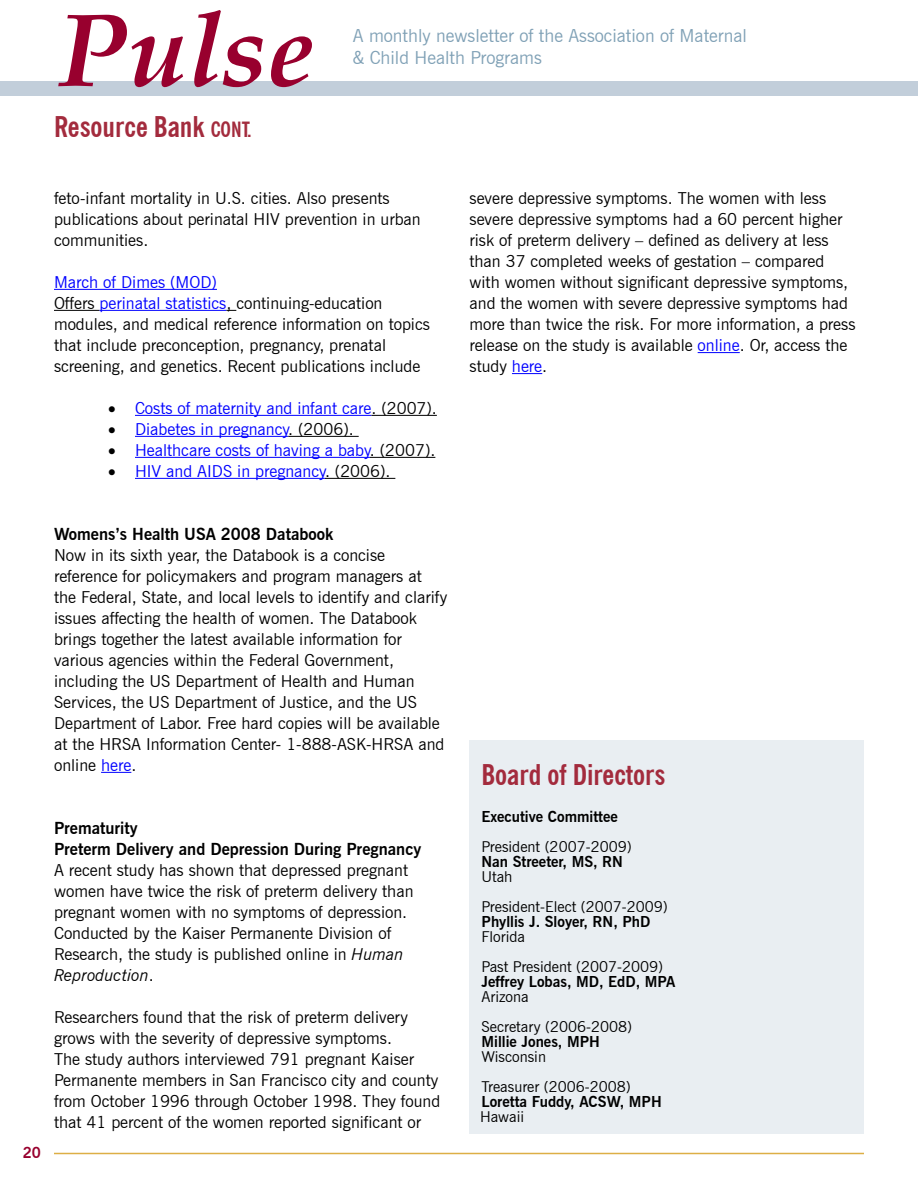
<style>
.page{position:relative;width:918px;height:1188px;background:#fff}
.page>*{position:absolute;margin:0;border:0;box-sizing:border-box;transform-origin:0 0}
.t1{font:italic 700 103.95px "Book Antiqua";color:#98002e}
.t2{font:700 condensed 28.5px "News Gothic BT";color:#a32b3d}
.t3{font:18px/21.6px "News Gothic BT";color:#80a1b6}
.t4{font:16.5px/21px "News Gothic BT";color:#000}
.t5{font:16.5px "News Gothic BT";color:#00f}
.t6{font:700 16.5px/21px "News Gothic BT";color:#000}
.t7{font:15px/30px "News Gothic BT";color:#000}
.t8{font:700 15px "News Gothic BT";color:#000}
.t9{font:700 15px "News Gothic BT";color:#98002e}
.s1{font-size:21px}
.s2{color:#00f}
.s3{color:#000}
.s4{font-style:italic}
</style>
<div class="page">
<div style="left:0;top:81px;width:918px;height:15px;background:#c2ceda"></div>
<hr style="left:54px;top:1153px;width:810px;height:1px;background:#ddaf45">
<hr style="left:54px;top:289px;width:163px;height:1px;background:#00f">
<hr style="left:54px;top:310px;width:46px;height:1px;background:#000">
<hr style="left:100px;top:310px;width:126px;height:1px;background:#00f">
<hr style="left:135px;top:415px;width:236px;height:1px;background:#00f">
<hr style="left:371px;top:415px;width:66px;height:1px;background:#000">
<hr style="left:135px;top:436px;width:153px;height:1px;background:#00f">
<hr style="left:288px;top:436px;width:71px;height:1px;background:#000">
<hr style="left:135px;top:457px;width:235px;height:1px;background:#00f">
<hr style="left:370px;top:457px;width:65px;height:1px;background:#000">
<hr style="left:135px;top:478px;width:190px;height:1px;background:#00f">
<hr style="left:325px;top:478px;width:70px;height:1px;background:#000">
<hr style="left:101px;top:772px;width:30px;height:1px;background:#00f">
<hr style="left:698px;top:352px;width:42px;height:1px;background:#00f">
<hr style="left:512px;top:373px;width:30px;height:1px;background:#00f">
<div style="left:470px;top:740px;width:394px;height:394px;background:#e9eef2"></div>
<h1 class="t1" style="left:59px;top:-22px;width:256px">Pulse</h1>
<h2 class="t2" style="left:54px;top:109px;width:199px">Resource Bank <span class="s1">CONT.</span></h2>
<p class="t3" style="left:353px;top:25px;width:396px">A monthly newsletter of the Association of Maternal &amp; Child Health Programs</p>
<p class="t4" style="left:54px;top:187px;width:368px">feto-infant mortality in U.S. cities. Also presents publications about perinatal HIV prevention in urban communities.</p>
<p class="t4" style="left:54px;top:271px;width:377px"><span class="s2">March of Dimes (MOD)<br></span>Offers <span class="s2">perinatal statistics</span>, continuing-education modules, and medical reference information on topics that include preconception, pregnancy, prenatal screening, and genetics. Recent publications include</p>
<p class="t5" style="left:108px;top:398px;width:330px"><span class="s3">•</span> Costs of maternity and infant care<span class="s3">. (2007).</span></p>
<p class="t5" style="left:108px;top:419px;width:247px"><span class="s3">•</span> Diabetes in pregnancy<span class="s3">. (2006).</span></p>
<p class="t5" style="left:108px;top:440px;width:329px"><span class="s3">•</span> Healthcare costs of having a baby<span class="s3">. (2007).</span></p>
<p class="t5" style="left:108px;top:461px;width:284px"><span class="s3">•</span> HIV and AIDS in pregnancy<span class="s3">. (2006).</span></p>
<p class="t6" style="left:54px;top:523px;width:281px">Womens’s Health USA 2008 Databook</p>
<p class="t4" style="left:54px;top:544px;width:395px">Now in its sixth year, the Databook is a concise reference for policymakers and program managers at the Federal, State, and local levels to identify and clarify issues affecting the health of women. The Databook brings together the latest available information for various agencies within the Federal Government, including the US Department of Health and Human Services, the US Department of Justice, and the US Department of Labor. Free hard copies will be available at the HRSA Information Center- 1-888-ASK-HRSA and online <span class="s2">here</span>.</p>
<p class="t9" style="left:23px;top:1144px;width:20px">20</p>
<p class="t6" style="left:54px;top:817px;width:369px">Prematurity<br>Preterm Delivery and Depression During Pregnancy</p>
<p class="t4" style="left:54px;top:859px;width:361px">A recent study has shown that depressed pregnant women have twice the risk of preterm delivery than pregnant women with no symptoms of depression.<br>Conducted by the Kaiser Permanente Division of Research, the study is published online in <span class="s4">Human Reproduction</span>.</p>
<p class="t4" style="left:54px;top:1006px;width:388px">Researchers found that the risk of preterm delivery grows with the severity of depressive symptoms.<br>The study authors interviewed 791 pregnant Kaiser Permanente members in San Francisco city and county from October 1996 through October 1998. They found that 41 percent of the women reported significant or</p>
<p class="t4" style="left:470px;top:188px;width:388px">severe depressive symptoms. The women with less severe depressive symptoms had a 60 percent higher risk of preterm delivery – defined as delivery at less than 37 completed weeks of gestation – compared with women without significant depressive symptoms, and the women with severe depressive symptoms had more than twice the risk. For more information, a press release on the study is available <span class="s2">online</span>. Or, access the study <span class="s2">here</span>.</p>
<h2 class="t2" style="left:482px;top:757px;width:185px">Board of Directors</h2>
<p class="t8" style="left:482px;top:808px;width:138px">Executive Committee</p>
<p class="t7" style="left:482px;top:832px;width:152px">President (2007-2009)</p>
<p class="t8" style="left:482px;top:853px;width:143px">Nan Streeter, MS, RN</p>
<p class="t7" style="left:482px;top:862px;width:188px">Utah<br>President-Elect (2007-2009)</p>
<p class="t8" style="left:482px;top:913px;width:171px">Phyllis J. Sloyer, RN, PhD</p>
<p class="t7" style="left:482px;top:922px;width:183px">Florida<br>Past President (2007-2009)</p>
<p class="t8" style="left:482px;top:973px;width:196px">Jeffrey Lobas, MD, EdD, MPA</p>
<p class="t7" style="left:482px;top:982px;width:152px">Arizona<br>Secretary (2006-2008)</p>
<p class="t8" style="left:482px;top:1033px;width:120px">Millie Jones, MPH</p>
<p class="t7" style="left:482px;top:1042px;width:151px">Wisconsin<br>Treasurer (2006-2008)</p>
<p class="t8" style="left:482px;top:1093px;width:182px">Loretta Fuddy, ACSW, MPH</p>
<p class="t7" style="left:480px;top:1102px;width:46px">Hawaii</p>
</div>
